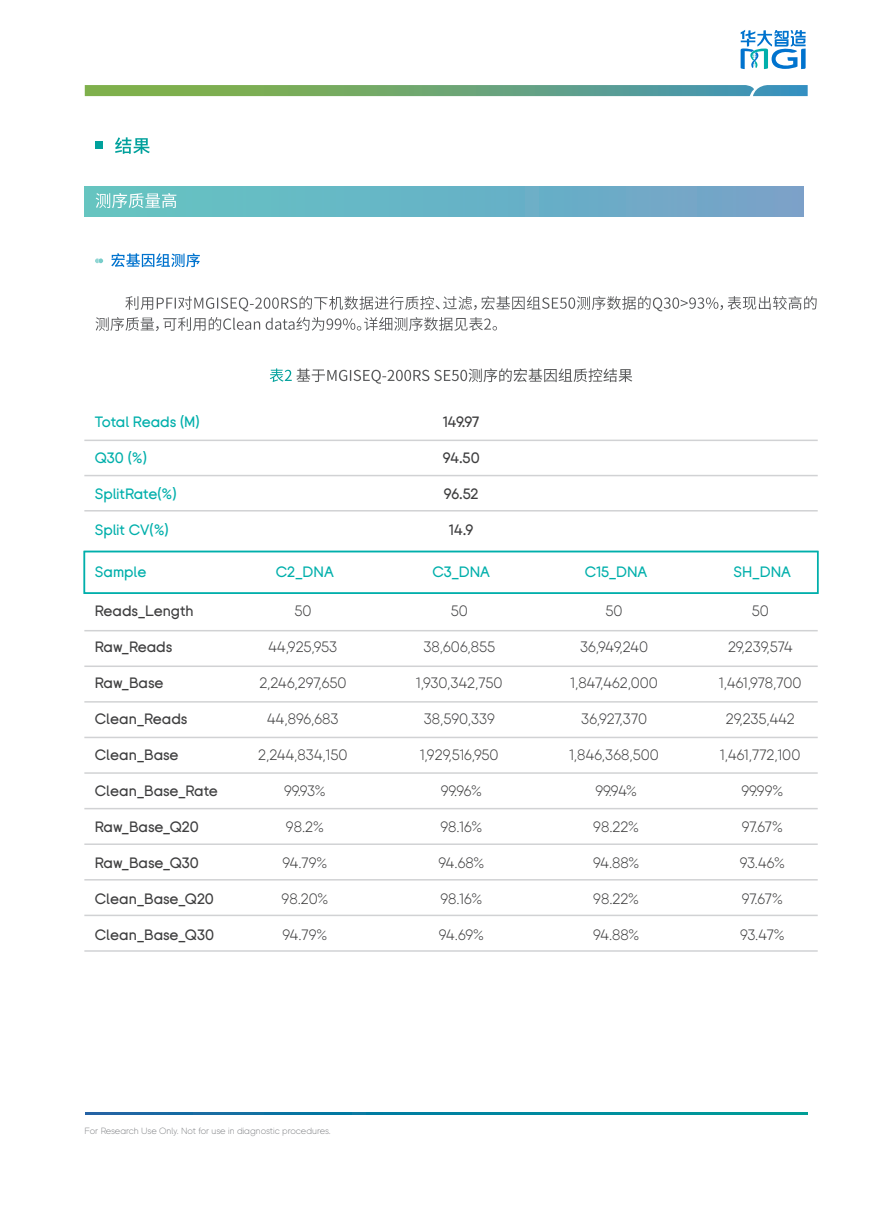
<style>
.page{position:relative;width:893px;height:1212px;background:#fff}
.page>*{position:absolute;margin:0;border:0;box-sizing:border-box;transform-origin:0 0}
.t1{font:300 15px "BGI";letter-spacing:-.005em;color:#3e3e3f}
.t2{font:500 15px "BGI";color:#3e3e3f}
.t3{font:500 15px "BGI";color:#00afab}
.t4{font:300 9px "BGI";color:#808285}
</style>
<div class="page">
<div style="left:84px;top:186px;width:719px;height:31px;background:linear-gradient(to right,#61c5c2,#74a1c9)"></div>
<div style="left:84px;top:551px;width:734px;height:43px;border:2px solid #00afab"></div>
<svg style="left:115px;top:137px;width:35px;height:17px"></svg>
<div style="left:95px;top:141px;width:8px;height:8px;background:#00a19c"></div>
<svg style="left:85px;top:1112px;width:723px;height:3px;background:#07819f"></svg>
<svg style="left:85px;top:85px;width:723px;height:11px;background:#69a57a"></svg>
<svg style="left:96px;top:193px;width:80px;height:15px"></svg>
<svg style="left:125px;top:296px;width:692px;height:15px"></svg>
<svg style="left:95px;top:317px;width:402px;height:14px"></svg>
<svg style="left:111px;top:253px;width:89px;height:14px"></svg>
<svg style="left:95px;top:258px;width:8px;height:5px"></svg>
<svg style="left:270px;top:368px;width:362px;height:16px"></svg>
<hr style="left:84px;top:440px;width:734px;height:1px;background:#d1d2d4">
<hr style="left:84px;top:475px;width:734px;height:1px;background:#d1d2d4">
<hr style="left:84px;top:510px;width:734px;height:1px;background:#d1d2d4">
<hr style="left:84px;top:630px;width:734px;height:1px;background:#d1d2d4">
<hr style="left:84px;top:665px;width:734px;height:2px;background:#d1d2d4">
<hr style="left:84px;top:701px;width:734px;height:2px;background:#d1d2d4">
<hr style="left:84px;top:737px;width:734px;height:1px;background:#d1d2d4">
<hr style="left:84px;top:772px;width:734px;height:2px;background:#d1d2d4">
<hr style="left:84px;top:808px;width:734px;height:1px;background:#d1d2d4">
<hr style="left:84px;top:843px;width:734px;height:2px;background:#d1d2d4">
<hr style="left:84px;top:879px;width:734px;height:1px;background:#d1d2d4">
<hr style="left:84px;top:915px;width:734px;height:1px;background:#d1d2d4">
<hr style="left:84px;top:950px;width:734px;height:2px;background:#d1d2d4">
<svg style="left:741px;top:30px;width:65px;height:39px"></svg>
<p class="t3" style="left:95px;top:415px;width:106px">Total Reads (M)</p>
<p class="t3" style="left:95px;top:451px;width:54px">Q30 (%)</p>
<p class="t3" style="left:95px;top:487px;width:83px">SplitRate(%)</p>
<p class="t3" style="left:95px;top:523px;width:76px">Split CV(%)</p>
<p class="t2" style="left:443px;top:415px;width:38px">149.97</p>
<p class="t2" style="left:443px;top:451px;width:38px">94.50</p>
<p class="t2" style="left:444px;top:487px;width:36px">96.52</p>
<p class="t2" style="left:449px;top:523px;width:25px">14.9</p>
<p class="t3" style="left:95px;top:565px;width:53px">Sample</p>
<p class="t3" style="left:276px;top:565px;width:60px">C2_DNA</p>
<p class="t3" style="left:432px;top:565px;width:59px">C3_DNA</p>
<p class="t3" style="left:585px;top:565px;width:64px">C15_DNA</p>
<p class="t3" style="left:734px;top:565px;width:59px">SH_DNA</p>
<p class="t2" style="left:95px;top:604px;width:100px">Reads_Length</p>
<p class="t2" style="left:95px;top:640px;width:79px">Raw_Reads</p>
<p class="t2" style="left:95px;top:676px;width:70px">Raw_Base</p>
<p class="t2" style="left:95px;top:712px;width:94px">Clean_Reads</p>
<p class="t2" style="left:95px;top:748px;width:85px">Clean_Base</p>
<p class="t2" style="left:95px;top:784px;width:125px">Clean_Base_Rate</p>
<p class="t2" style="left:95px;top:820px;width:105px">Raw_Base_Q20</p>
<p class="t2" style="left:95px;top:856px;width:106px">Raw_Base_Q30</p>
<p class="t2" style="left:95px;top:892px;width:121px">Clean_Base_Q20</p>
<p class="t2" style="left:95px;top:928px;width:121px">Clean_Base_Q30</p>
<p class="t1" style="left:294px;top:601px;width:19px">50</p>
<p class="t1" style="left:268px;top:637px;width:70px">44,925,953</p>
<p class="t1" style="left:259px;top:673px;width:89px">2,246,297,650</p>
<p class="t1" style="left:267px;top:709px;width:73px">44,896,683</p>
<p class="t1" style="left:258px;top:745px;width:91px">2,244,834,150</p>
<p class="t1" style="left:284px;top:781px;width:43px">99.93%</p>
<p class="t1" style="left:286px;top:817px;width:39px">98.2%</p>
<p class="t1" style="left:282px;top:853px;width:47px">94.79%</p>
<p class="t1" style="left:282px;top:889px;width:48px">98.20%</p>
<p class="t1" style="left:282px;top:925px;width:47px">94.79%</p>
<p class="t1" style="left:451px;top:601px;width:19px">50</p>
<p class="t1" style="left:423px;top:637px;width:73px">38,606,855</p>
<p class="t1" style="left:416px;top:673px;width:88px">1,930,342,750</p>
<p class="t1" style="left:424px;top:709px;width:72px">38,590,339</p>
<p class="t1" style="left:420px;top:745px;width:80px">1,929,516,950</p>
<p class="t1" style="left:441px;top:781px;width:43px">99.96%</p>
<p class="t1" style="left:440px;top:817px;width:43px">98.16%</p>
<p class="t1" style="left:438px;top:853px;width:47px">94.68%</p>
<p class="t1" style="left:440px;top:889px;width:43px">98.16%</p>
<p class="t1" style="left:439px;top:925px;width:47px">94.69%</p>
<p class="t1" style="left:606px;top:601px;width:19px">50</p>
<p class="t1" style="left:580px;top:637px;width:69px">36,949,240</p>
<p class="t1" style="left:570px;top:673px;width:89px">1,847,462,000</p>
<p class="t1" style="left:581px;top:709px;width:67px">36,927,370</p>
<p class="t1" style="left:569px;top:745px;width:91px">1,846,368,500</p>
<p class="t1" style="left:595px;top:781px;width:43px">99.94%</p>
<p class="t1" style="left:593px;top:817px;width:47px">98.22%</p>
<p class="t1" style="left:593px;top:853px;width:48px">94.88%</p>
<p class="t1" style="left:593px;top:889px;width:47px">98.22%</p>
<p class="t1" style="left:593px;top:925px;width:48px">94.88%</p>
<p class="t1" style="left:752px;top:601px;width:19px">50</p>
<p class="t1" style="left:728px;top:637px;width:66px">29,239,574</p>
<p class="t1" style="left:719px;top:673px;width:84px">1,461,978,700</p>
<p class="t1" style="left:726px;top:709px;width:71px">29,235,442</p>
<p class="t1" style="left:720px;top:745px;width:82px">1,461,772,100</p>
<p class="t1" style="left:741px;top:781px;width:43px">99.99%</p>
<p class="t1" style="left:742px;top:817px;width:43px">97.67%</p>
<p class="t1" style="left:740px;top:853px;width:47px">93.46%</p>
<p class="t1" style="left:742px;top:889px;width:43px">97.67%</p>
<p class="t1" style="left:740px;top:925px;width:46px">93.47%</p>
<p class="t4" style="left:84px;top:1125px;width:248px">For Research Use Only. Not for use in diagnostic procedures.</p>
</div>
